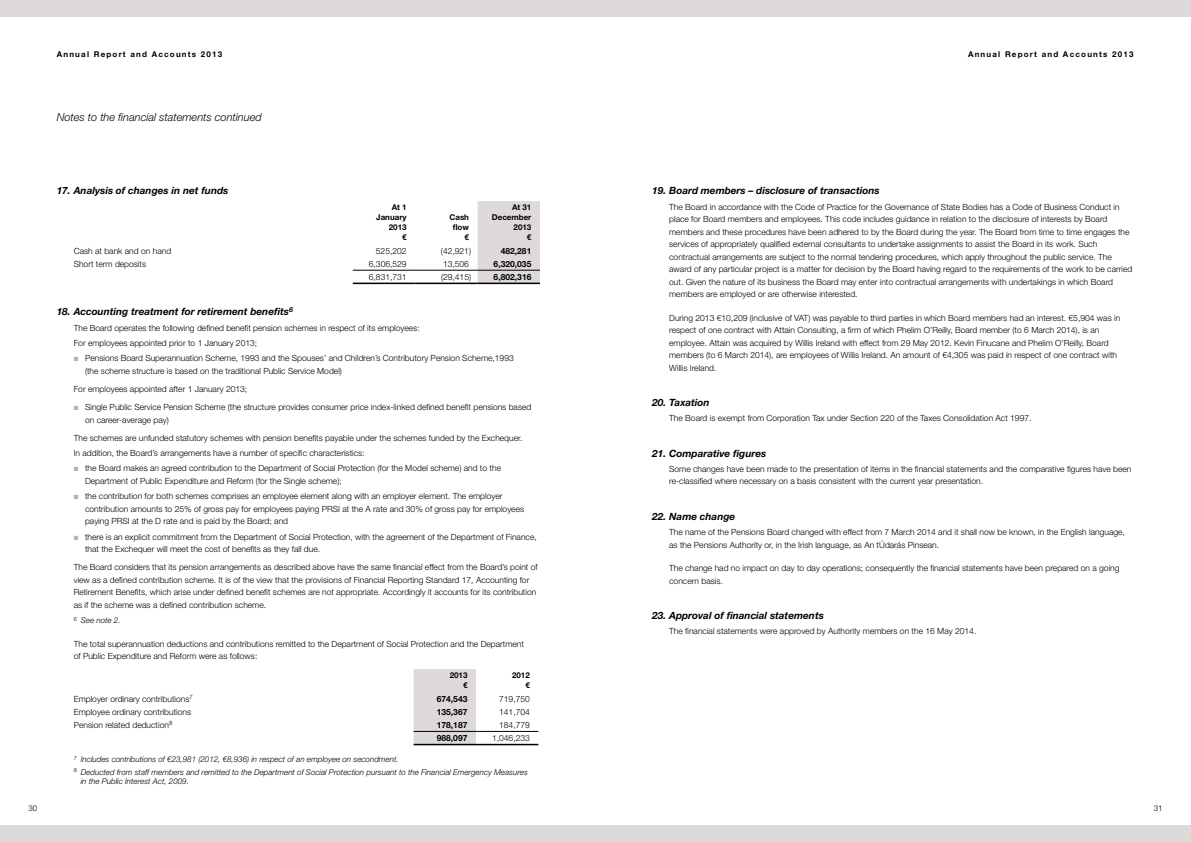
<style>
.page{position:relative;width:1191px;height:842px;background:#fff}
.page>*{position:absolute;margin:0;border:0;box-sizing:border-box;transform-origin:0 0}
.t1{font:italic 300 11px "Helvetica Neue LT Std";color:#000}
.t2{font:italic 700 10px "Helvetica Neue LT Std";color:#000}
.t3{font:300 8.5px/12.5px "Helvetica Neue LT Std";color:#000}
.t4{font:700 8.5px "Helvetica Neue LT Std";color:#000}
.t5{font:italic 300 8px/12.4px "Helvetica Neue LT Std";color:#000}
.t6{font:700 8px/10px "Helvetica Neue LT Std";letter-spacing:.15em;color:#000;text-align:right}
.t7{font:700 8px/10px "Helvetica Neue LT Std";color:#000;text-align:right}
.t8{font:300 8px "Helvetica Neue LT Std";color:#000}
.s1{color:#b1b3b4}
</style>
<div class="page">
<div style="left:595px;top:0;width:596px;height:17px;background:#dedada"></div>
<div style="left:0;top:0;width:595px;height:17px;background:#dedada"></div>
<div style="left:595px;top:825px;width:596px;height:17px;background:#dedada"></div>
<div style="left:0;top:825px;width:595px;height:17px;background:#dedada"></div>
<div style="left:477px;top:201px;width:63px;height:82px;background:#dedada"></div>
<hr style="left:353px;top:270px;width:62px;height:1px;background:#000">
<hr style="left:353px;top:283px;width:62px;height:1px;background:#000">
<hr style="left:415px;top:270px;width:62px;height:1px;background:#000">
<hr style="left:415px;top:283px;width:62px;height:1px;background:#000">
<hr style="left:477px;top:270px;width:63px;height:1px;background:#000">
<hr style="left:477px;top:283px;width:63px;height:1px;background:#000">
<div style="left:413px;top:669px;width:63px;height:75px;background:#dedada"></div>
<hr style="left:413px;top:731px;width:63px;height:1px;background:#000">
<hr style="left:413px;top:744px;width:63px;height:1px;background:#000">
<hr style="left:476px;top:731px;width:62px;height:1px;background:#000">
<hr style="left:476px;top:744px;width:62px;height:1px;background:#000">
<p class="t6" style="left:57px;top:49px;width:167px">Annual Report and Accounts 2013</p>
<p class="t6" style="left:968px;top:49px;width:167px">Annual Report and Accounts 2013</p>
<p class="t1" style="left:57px;top:111px;width:206px">Notes to the financial statements continued</p>
<p class="t8" style="left:28px;top:803px;width:10px">30</p>
<p class="t2" style="left:57px;top:184px;width:173px">17. Analysis of changes in net funds</p>
<p class="t7" style="left:376px;top:202px;width:32px">At 1<br>January<br>2013<br>€</p>
<p class="t6" style="left:449px;top:212px;width:21px">Cash flow €</p>
<p class="t7" style="left:492px;top:202px;width:41px">At 31<br>December<br>2013<br>€</p>
<p class="t3" style="left:74px;top:244px;width:99px">Cash at bank and on hand</p>
<p class="t3" style="left:376px;top:244px;width:32px">525,202</p>
<p class="t3" style="left:441px;top:244px;width:32px">(42,921)</p>
<p class="t4" style="left:501px;top:245px;width:32px">482,281</p>
<p class="t3" style="left:74px;top:257px;width:74px">Short term deposits</p>
<p class="t3" style="left:369px;top:257px;width:39px">6,306,529</p>
<p class="t3" style="left:443px;top:257px;width:27px">13,506</p>
<p class="t4" style="left:493px;top:258px;width:39px">6,320,035</p>
<p class="t3" style="left:369px;top:270px;width:39px">6,831,731</p>
<p class="t3" style="left:441px;top:270px;width:32px">(29,415)</p>
<p class="t4" style="left:493px;top:272px;width:39px">6,802,316</p>
<p class="t2" style="left:57px;top:306px;width:238px">18. Accounting treatment for retirement benefits<sup>6</sup></p>
<p class="t3" style="left:74px;top:320px;width:347px;line-height:15.3px">The Board operates the following defined benefit pension schemes in respect of its employees:<br>For employees appointed prior to 1 January 2013;</p>
<p class="t3" style="left:85px;top:352px;width:430px;text-indent:-11px"><span class="s1">■</span> Pensions Board Superannuation Scheme, 1993 and the Spouses’ and Children’s Contributory Pension Scheme,1993 (the scheme structure is based on the traditional Public Service Model)</p>
<p class="t3" style="left:74px;top:382px;width:175px">For employees appointed after 1 January 2013;</p>
<p class="t3" style="left:85px;top:401px;width:448px;text-indent:-11px"><span class="s1">■</span> Single Public Service Pension Scheme (the structure provides consumer price index-linked defined benefit pensions based on career-average pay)</p>
<p class="t3" style="left:74px;top:430px;width:450px;line-height:15.3px">The schemes are unfunded statutory schemes with pension benefits payable under the schemes funded by the Exchequer.<br>In addition, the Board’s arrangements have a number of specific characteristics:</p>
<p class="t3" style="left:85px;top:462px;width:417px;text-indent:-11px"><span class="s1">■</span> the Board makes an agreed contribution to the Department of Social Protection (for the Model scheme) and to the<br>Department of Public Expenditure and Reform (for the Single scheme);</p>
<p class="t3" style="left:85px;top:490px;width:440px;text-indent:-11px"><span class="s1">■</span> the contribution for both schemes comprises an employee element along with an employer element. The employer contribution amounts to 25% of gross pay for employees paying PRSI at the A rate and 30% of gross pay for employees paying PRSI at the D rate and is paid by the Board; and</p>
<p class="t3" style="left:85px;top:530px;width:453px;text-indent:-11px"><span class="s1">■</span> there is an explicit commitment from the Department of Social Protection, with the agreement of the Department of Finance, that the Exchequer will meet the cost of benefits as they fall due.</p>
<p class="t3" style="left:74px;top:561px;width:465px">The Board considers that its pension arrangements as described above have the same financial effect from the Board’s point of view as a defined contribution scheme. It is of the view that the provisions of Financial Reporting Standard 17, Accounting for Retirement Benefits, which arise under defined benefit schemes are not appropriate. Accordingly it accounts for its contribution as if the scheme was a defined contribution scheme.</p>
<p class="t5" style="left:74px;top:614px;width:48px"><sup>6</sup> See note 2.</p>
<p class="t3" style="left:74px;top:637px;width:452px">The total superannuation deductions and contributions remitted to the Department of Social Protection and the Department of Public Expenditure and Reform were as follows:</p>
<p class="t6" style="left:450px;top:670px;width:19px">2013 €</p>
<p class="t6" style="left:512px;top:670px;width:19px">2012 €</p>
<p class="t3" style="left:74px;top:692px;width:121px">Employer ordinary contributions<sup>7</sup></p>
<p class="t4" style="left:437px;top:693px;width:32px">674,543</p>
<p class="t3" style="left:499px;top:692px;width:32px">719,750</p>
<p class="t3" style="left:74px;top:705px;width:119px">Employee ordinary contributions</p>
<p class="t4" style="left:437px;top:706px;width:32px">135,367</p>
<p class="t3" style="left:499px;top:705px;width:32px">141,704</p>
<p class="t3" style="left:74px;top:718px;width:100px">Pension related deduction<sup>8</sup></p>
<p class="t4" style="left:437px;top:719px;width:32px">178,187</p>
<p class="t3" style="left:499px;top:718px;width:32px">184,779</p>
<p class="t4" style="left:437px;top:733px;width:32px">988,097</p>
<p class="t3" style="left:492px;top:731px;width:39px">1,046,233</p>
<p class="t5" style="left:74px;top:753px;width:456px"><sup>7</sup> Includes contributions of €23,981 (2012, €8,936) in respect of an employee on secondment.<br><sup>8</sup> Deducted from staff members and remitted to the Department of Social Protection pursuant to the Financial Emergency Measures</p>
<p class="t5" style="left:81px;top:775px;width:110px">in the Public Interest Act, 2009.</p>
<p class="t2" style="left:652px;top:184px;width:229px">19. Board members – disclosure of transactions</p>
<p class="t3" style="left:669px;top:200px;width:464px">The Board in accordance with the Code of Practice for the Governance of State Bodies has a Code of Business Conduct in place for Board members and employees. This code includes guidance in relation to the disclosure of interests by Board members and these procedures have been adhered to by the Board during the year. The Board from time to time engages the services of appropriately qualified external consultants to undertake assignments to assist the Board in its work. Such contractual arrangements are subject to the normal tendering procedures, which apply throughout the public service. The award of any particular project is a matter for decision by the Board having regard to the requirements of the work to be carried out. Given the nature of its business the Board may enter into contractual arrangements with undertakings in which Board members are employed or are otherwise interested.</p>
<p class="t3" style="left:669px;top:311px;width:452px">During 2013 €10,209 (inclusive of VAT) was payable to third parties in which Board members had an interest. €5,904 was in respect of one contract with Attain Consulting, a firm of which Phelim O’Reilly, Board member (to 6 March 2014), is an employee. Attain was acquired by Willis Ireland with effect from 29 May 2012. Kevin Finucane and Phelim O’Reilly, Board members (to 6 March 2014), are employees of Willis Ireland. An amount of €4,305 was paid in respect of one contract with Willis Ireland.</p>
<p class="t2" style="left:652px;top:396px;width:59px">20. Taxation</p>
<p class="t3" style="left:669px;top:412px;width:364px">The Board is exempt from Corporation Tax under Section 220 of the Taxes Consolidation Act 1997.</p>
<p class="t2" style="left:652px;top:447px;width:116px">21. Comparative figures</p>
<p class="t3" style="left:669px;top:462px;width:464px">Some changes have been made to the presentation of items in the financial statements and the comparative figures have been re-classified where necessary on a basis consistent with the current year presentation.</p>
<p class="t2" style="left:652px;top:510px;width:85px">22. Name change</p>
<p class="t3" style="left:669px;top:525px;width:457px">The name of the Pensions Board changed with effect from 7 March 2014 and it shall now be known, in the English language, as the Pensions Authority or, in the Irish language, as An tÚdarás Pinsean.</p>
<p class="t3" style="left:669px;top:562px;width:452px">The change had no impact on day to day operations; consequently the financial statements have been prepared on a going concern basis.</p>
<p class="t2" style="left:652px;top:609px;width:173px">23. Approval of financial statements</p>
<p class="t3" style="left:669px;top:625px;width:309px">The financial statements were approved by Authority members on the 16 May 2014.</p>
<p class="t8" style="left:1153px;top:803px;width:10px">31</p>
</div>
